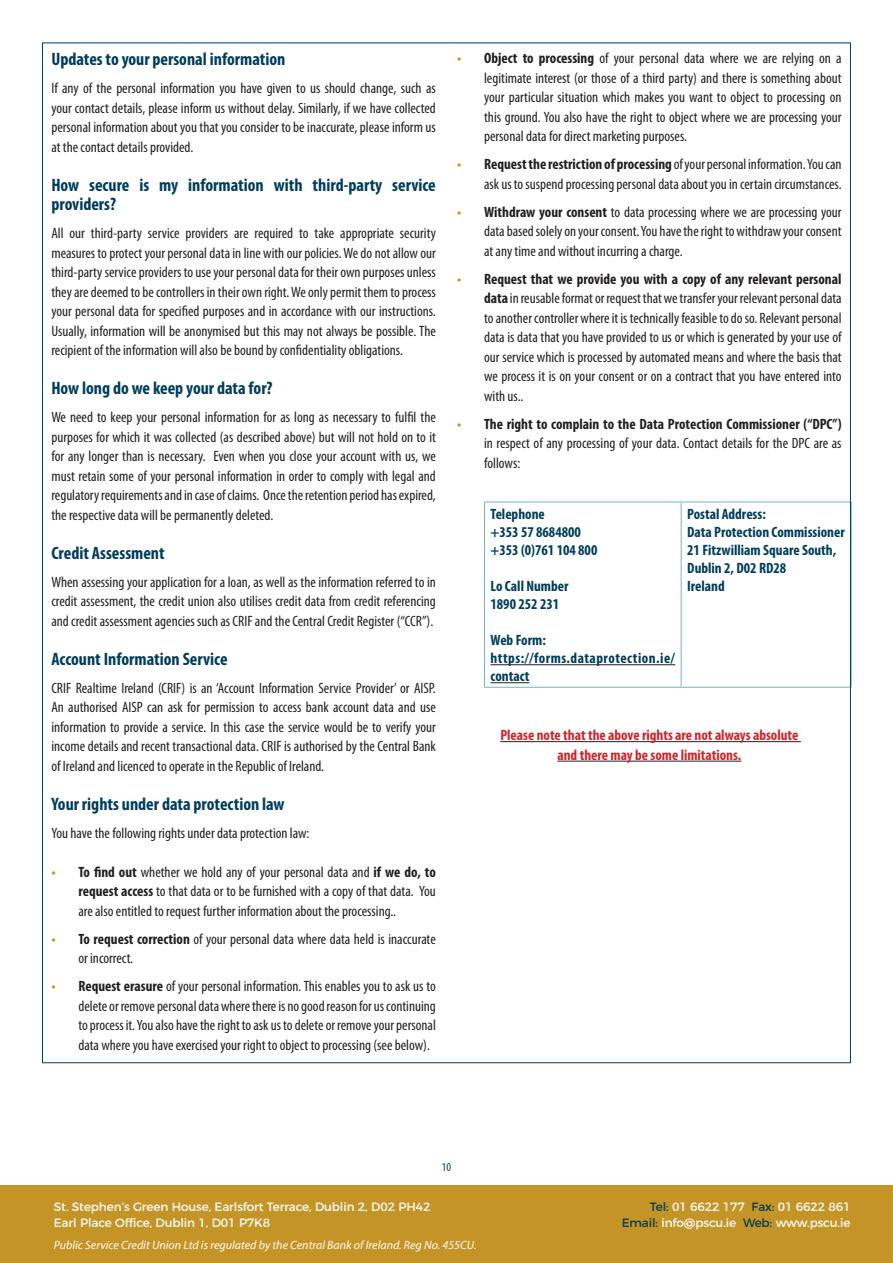
<style>
.page{position:relative;width:893px;height:1263px;background:#fff}
.page>*{position:absolute;margin:0;border:0;box-sizing:border-box;transform-origin:0 0}
.t1{font:700 condensed 18px/19.5px "Myriad Pro";color:#013d5a}
.t2{font:condensed 15px/19.5px "Myriad Pro";color:#231f20;text-align:justify}
.t3{font:700 condensed 15px/18px "Myriad Pro";color:#013d5a}
.t4{font:700 condensed 15px/19.5px "Myriad Pro";color:#d1232a;text-align:center}
.t5{font:700 condensed 15px/18px "Myriad Pro";letter-spacing:.035em;color:#013d5a}
.t6{font:12px/16.5px "Montserrat";letter-spacing:-.01em;color:#fff;text-align:right}
.t7{font:italic 12px "Myriad Pro";color:#fff}
.t8{font:condensed 12px "Myriad Pro";color:#013d5a}
.s1{font-weight:700;color:#c59426}
.s2{font-weight:700}
.s3{color:#013d5a}
</style>
<div class="page">
<hr style="left:500px;top:741px;width:301px;height:1px;background:#231f20">
<hr style="left:557px;top:761px;width:184px;height:1px;background:#231f20">
<hr style="left:484px;top:502px;width:197px;height:1px;background:#77b7b8">
<hr style="left:484px;top:502px;width:1px;height:185px;background:#77b7b8">
<hr style="left:681px;top:502px;width:171px;height:1px;background:#77b7b8">
<hr style="left:681px;top:502px;width:1px;height:185px;background:#77b7b8">
<hr style="left:851px;top:502px;width:1px;height:185px;background:#77b7b8">
<hr style="left:484px;top:687px;width:197px;height:1px;background:#77b7b8">
<hr style="left:681px;top:687px;width:171px;height:1px;background:#77b7b8">
<hr style="left:490px;top:664px;width:185px;height:1px;background:#231f20">
<hr style="left:490px;top:682px;width:39px;height:1px;background:#231f20">
<div style="left:0;top:1186px;width:893px;height:77px;background:#c59426"></div>
<p class="t1" style="left:51px;top:49px;width:235px">Updates to your personal information</p>
<p class="t2" style="left:51px;top:78px;width:386px">If any of the personal information you have given to us should change, such as your contact details, please inform us without delay. Similarly, if we have collected personal information about you that you consider to be inaccurate, please inform us at the contact details provided.</p>
<p class="t1" style="left:51px;top:175px;width:386px">How secure is my information with third-party service providers?</p>
<p class="t2" style="left:51px;top:223px;width:386px">All our third-party service providers are required to take appropriate security measures to protect your personal data in line with our policies. We do not allow our third-party service providers to use your personal data for their own purposes unless they are deemed to be controllers in their own right. We only permit them to process your personal data for specified purposes and in accordance with our instructions.<br>Usually, information will be anonymised but this may not always be possible. The recipient of the information will also be bound by confidentiality obligations.</p>
<p class="t1" style="left:51px;top:378px;width:223px">How long do we keep your data for?</p>
<p class="t2" style="left:51px;top:407px;width:386px">We need to keep your personal information for as long as necessary to fulfil the purposes for which it was collected (as described above) but will not hold on to it for any longer than is necessary. Even when you close your account with us, we must retain some of your personal information in order to comply with legal and regulatory requirements and in case of claims. Once the retention period has expired, the respective data will be permanently deleted.</p>
<p class="t1" style="left:51px;top:543px;width:115px">Credit Assessment</p>
<p class="t2" style="left:51px;top:572px;width:386px">When assessing your application for a loan, as well as the information referred to in credit assessment, the credit union also utilises credit data from credit referencing and credit assessment agencies such as CRIF and the Central Credit Register (“CCR”).</p>
<p class="t1" style="left:51px;top:649px;width:178px">Account Information Service</p>
<p class="t2" style="left:51px;top:678px;width:386px">CRIF Realtime Ireland (CRIF) is an ‘Account Information Service Provider’ or AISP.<br>An authorised AISP can ask for permission to access bank account data and use information to provide a service. In this case the service would be to verify your income details and recent transactional data. CRIF is authorised by the Central Bank of Ireland and licenced to operate in the Republic of Ireland.</p>
<p class="t1" style="left:51px;top:794px;width:235px">Your rights under data protection law</p>
<p class="t2" style="left:51px;top:823px;width:260px">You have the following rights under data protection law:</p>
<p class="t2" style="left:78px;top:862px;width:359px;text-indent:-27px"><span class="s1">•</span> <span class="s2">To find out</span> whether we hold any of your personal data and <span class="s2">if we do, to request access</span> to that data or to be furnished with a copy of that data. You are also entitled to request further information about the processing..</p>
<p class="t2" style="left:78px;top:929px;width:359px;text-indent:-27px"><span class="s1">•</span> <span class="s2">To request correction</span> of your personal data where data held is inaccurate or incorrect.</p>
<p class="t2" style="left:78px;top:976px;width:359px;text-indent:-27px"><span class="s1">•</span> <span class="s2">Request erasure</span> of your personal information. This enables you to ask us to delete or remove personal data where there is no good reason for us continuing to process it. You also have the right to ask us to delete or remove your personal data where you have exercised your right to object to processing (see below).</p>
<p class="t2" style="left:484px;top:48px;width:359px;text-indent:-27px"><span class="s1">•</span> <span class="s2">Object to processing</span> of your personal data where we are relying on a legitimate interest (or those of a third party) and there is something about your particular situation which makes you want to object to processing on this ground. You also have the right to object where we are processing your personal data for direct marketing purposes.</p>
<p class="t2" style="left:457px;top:154px;width:386px;text-align:right"><span class="s1">•</span> <span class="s2">Request the restriction of processing</span> of your personal information. You can ask us to suspend processing personal data about you in certain circumstances.</p>
<p class="t2" style="left:484px;top:202px;width:359px;text-indent:-27px"><span class="s1">•</span> <span class="s2">Withdraw your consent</span> to data processing where we are processing your data based solely on your consent. You have the right to withdraw your consent at any time and without incurring a charge.</p>
<p class="t2" style="left:484px;top:269px;width:359px;text-indent:-27px"><span class="s1">•</span> <span class="s2">Request that we provide you with a copy of any relevant personal data</span> in reusable format or request that we transfer your relevant personal data to another controller where it is technically feasible to do so. Relevant personal data is data that you have provided to us or which is generated by your use of our service which is processed by automated means and where the basis that we process it is on your consent or on a contract that you have entered into with us..</p>
<p class="t2" style="left:484px;top:414px;width:359px;text-indent:-27px"><span class="s1">•</span> <span class="s2">The right to complain to the Data Protection Commissioner (“DPC”) </span>in respect of any processing of your data. Contact details for the DPC are as follows:</p>
<p class="t3" style="left:490px;top:505px;width:108px">Telephone<br>+353 57 8684800 +353 (0)761 104 800</p>
<p class="t3" style="left:490px;top:577px;width:80px">Lo Call Number<br>1890 252 231</p>
<p class="t5" style="left:490px;top:631px;width:186px">Web Form: https://forms.dataprotection.ie/ contact</p>
<p class="t3" style="left:687px;top:505px;width:159px">Postal Address:<br>Data Protection Commissioner<br>21 Fitzwilliam Square South,<br>Dublin 2, D02 RD28<br>Ireland</p>
<p class="t4" style="left:500px;top:725px;width:300px">Please note that the above rights are not always absolute and there may be some limitations.</p>
<p class="t8" style="left:442px;top:1160px;width:11px">10</p>
<p class="t6" style="left:54px;top:1197px;width:378px;text-align:left">St. Stephen’s Green House, Earlsfort Terrace, Dublin 2, D02 PH42<br>Earl Place Office, Dublin 1, D01 P7K8</p>
<p class="t7" style="left:54px;top:1238px;width:424px">Public Service Credit Union Ltd is regulated by the Central Bank of Ireland. Reg No. 455CU.</p>
<p class="t6" style="left:622px;top:1197px;width:230px"><span class="s3">Tel:</span> 01 6622 177 <span class="s3">Fax:</span> 01 6622 861<br><span class="s3">Email:</span> info@pscu.ie <span class="s3">Web:</span> www.pscu.ie</p>
</div>
